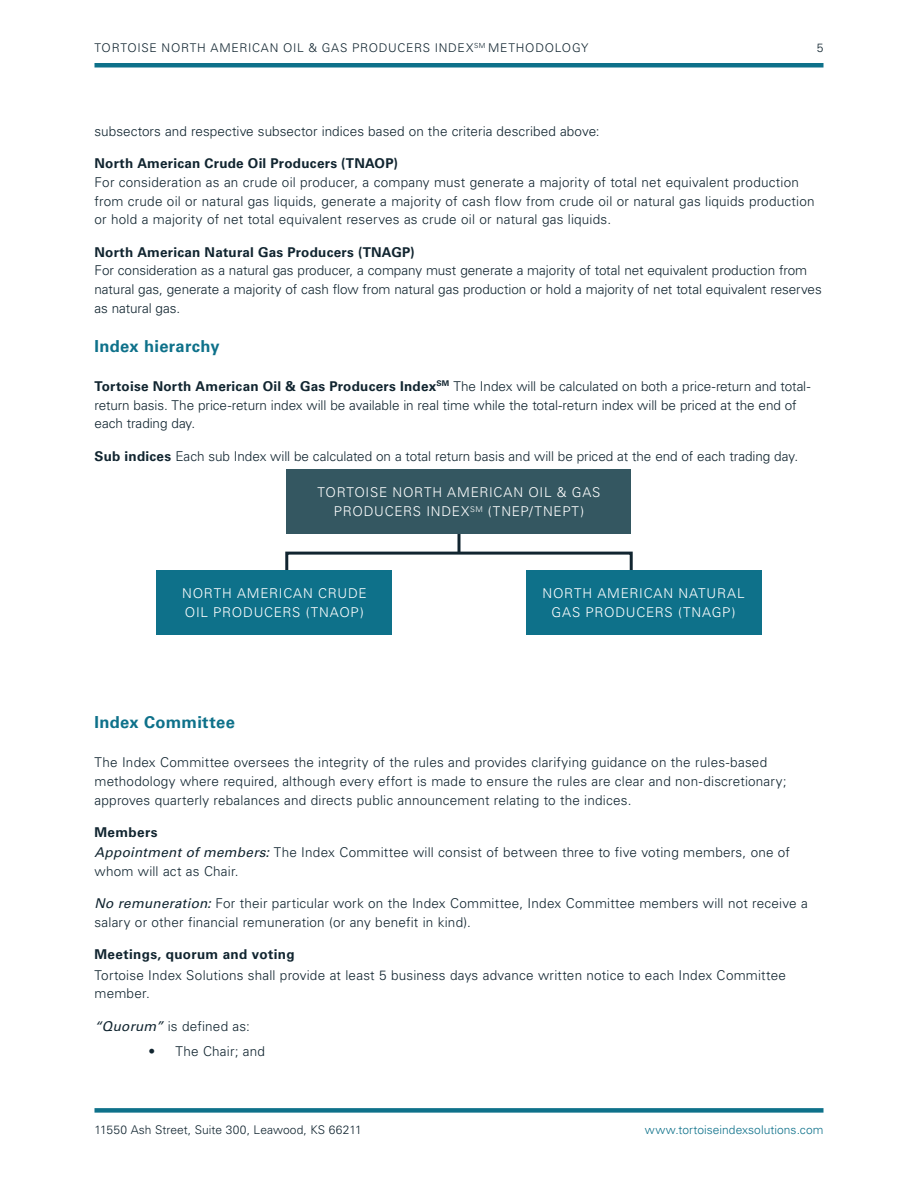
<style>
.page{position:relative;width:918px;height:1188px;background:#fff}
.page>*{position:absolute;margin:0;border:0;box-sizing:border-box;transform-origin:0 0}
.IntroText{font:700 16.5px "Univers LT Std";letter-spacing:.02em;color:#0e718a}
.IntroText-2{font:300 13.5px/18.8px "Univers LT Std";letter-spacing:.01em;color:#112530}
.t1{font:300 13.5px/19.5px "Univers LT Std";letter-spacing:.055em;color:#fff;text-align:center}
.IntroText-3{font:700 13.5px "Univers LT Std";letter-spacing:.025em;color:#112530}
.t2{font:300 12px "Univers LT Std";letter-spacing:.055em;color:#112530}
.t3{font:300 12px "Univers LT Std";letter-spacing:.005em;color:#112530}
.t4{font:300 12px "Univers LT Std";letter-spacing:.005em;color:#0e718a}
.s1{font-weight:700}
.s2{font-weight:400;font-style:italic}
</style>
<div class="page">
<div style="left:94px;top:63px;width:730px;height:5px;background:#0e718a"></div>
<div style="left:94px;top:1108px;width:730px;height:5px;background:#0e718a"></div>
<div style="left:285px;top:552px;width:348px;height:52px;border:3px solid #112530"></div>
<hr style="left:458px;top:502px;width:2px;height:51px;background:#112530">
<div style="left:287px;top:470px;width:344px;height:64px;background:#345761"></div>
<div style="left:157px;top:570px;width:235px;height:64px;background:#0e718a"></div>
<div style="left:526px;top:570px;width:235px;height:64px;background:#0e718a"></div>
<p class="t2" style="left:94px;top:40px;width:495px">TORTOISE NORTH AMERICAN OIL &amp; GAS PRODUCERS INDEX<sup>SM</sup> METHODOLOGY</p>
<p class="t2" style="left:817px;top:41px;width:8px">5</p>
<p class="IntroText-2" style="left:94px;top:122px;width:507px">subsectors and respective subsector indices based on the criteria described above:</p>
<p class="IntroText-2" style="left:94px;top:154px;width:722px"><span class="s1">North American Crude Oil Producers (TNAOP)<br></span>For consideration as an crude oil producer, a company must generate a majority of total net equivalent production from crude oil or natural gas liquids, generate a majority of cash flow from crude oil or natural gas liquids production or hold a majority of net total equivalent reserves as crude oil or natural gas liquids.</p>
<p class="IntroText-2" style="left:94px;top:242px;width:729px"><span class="s1">North American Natural Gas Producers (TNAGP)<br></span>For consideration as a natural gas producer, a company must generate a majority of total net equivalent production from natural gas, generate a majority of cash flow from natural gas production or hold a majority of net total equivalent reserves as natural gas.</p>
<p class="IntroText" style="left:94px;top:336px;width:127px">Index hierarchy</p>
<p class="IntroText-2" style="left:94px;top:377px;width:717px"><span class="s1">Tortoise North American Oil &amp; Gas Producers Index</span><sup>SM</sup> The Index will be calculated on both a price-return and total&shy;return basis. The price-return index will be available in real time while the total-return index will be priced at the end of each trading day.</p>
<p class="IntroText-2" style="left:94px;top:446px;width:705px"><span class="s1">Sub indices</span> Each sub Index will be calculated on a total return basis and will be priced at the end of each trading day.</p>
<p class="t1" style="left:318px;top:482px;width:284px">TORTOISE NORTH AMERICAN OIL &amp; GAS<br>PRODUCERS INDEX<sup>SM</sup> (TNEP/TNEPT)</p>
<p class="t1" style="left:182px;top:583px;width:186px;text-align:left">NORTH AMERICAN CRUDE<br>OIL PRODUCERS (TNAOP)</p>
<p class="t1" style="left:543px;top:583px;width:204px">NORTH AMERICAN NATURAL<br>GAS PRODUCERS (TNAGP)</p>
<p class="IntroText" style="left:94px;top:713px;width:142px">Index Committee</p>
<p class="IntroText-2" style="left:94px;top:753px;width:694px">The Index Committee oversees the integrity of the rules and provides clarifying guidance on the rules-based methodology where required, although every effort is made to ensure the rules are clear and non-discretionary; approves quarterly rebalances and directs public announcement relating to the indices.</p>
<p class="IntroText-3" style="left:94px;top:824px;width:65px">Members</p>
<p class="IntroText-2" style="left:94px;top:843px;width:697px"><span class="s2">Appointment of members:</span> The Index Committee will consist of between three to five voting members, one of whom will act as Chair.</p>
<p class="IntroText-2" style="left:94px;top:894px;width:715px"><span class="s2">No remuneration:</span> For their particular work on the Index Committee, Index Committee members will not receive a salary or other financial remuneration (or any benefit in kind).</p>
<p class="IntroText-3" style="left:94px;top:947px;width:202px">Meetings, quorum and voting</p>
<p class="IntroText-2" style="left:94px;top:965px;width:693px">Tortoise Index Solutions shall provide at least 5 business days advance written notice to each Index Committee member.</p>
<p class="IntroText-2" style="left:94px;top:1016px;width:157px"><span class="s2">“Quorum”</span> is defined as:</p>
<p class="IntroText-2" style="left:148px;top:1042px;width:118px">• The Chair; and</p>
<p class="t3" style="left:94px;top:1122px;width:269px">11550 Ash Street, Suite 300, Leawood, KS 66211</p>
<p class="t4" style="left:645px;top:1122px;width:180px">www.tortoiseindexsolutions.com</p>
</div>
